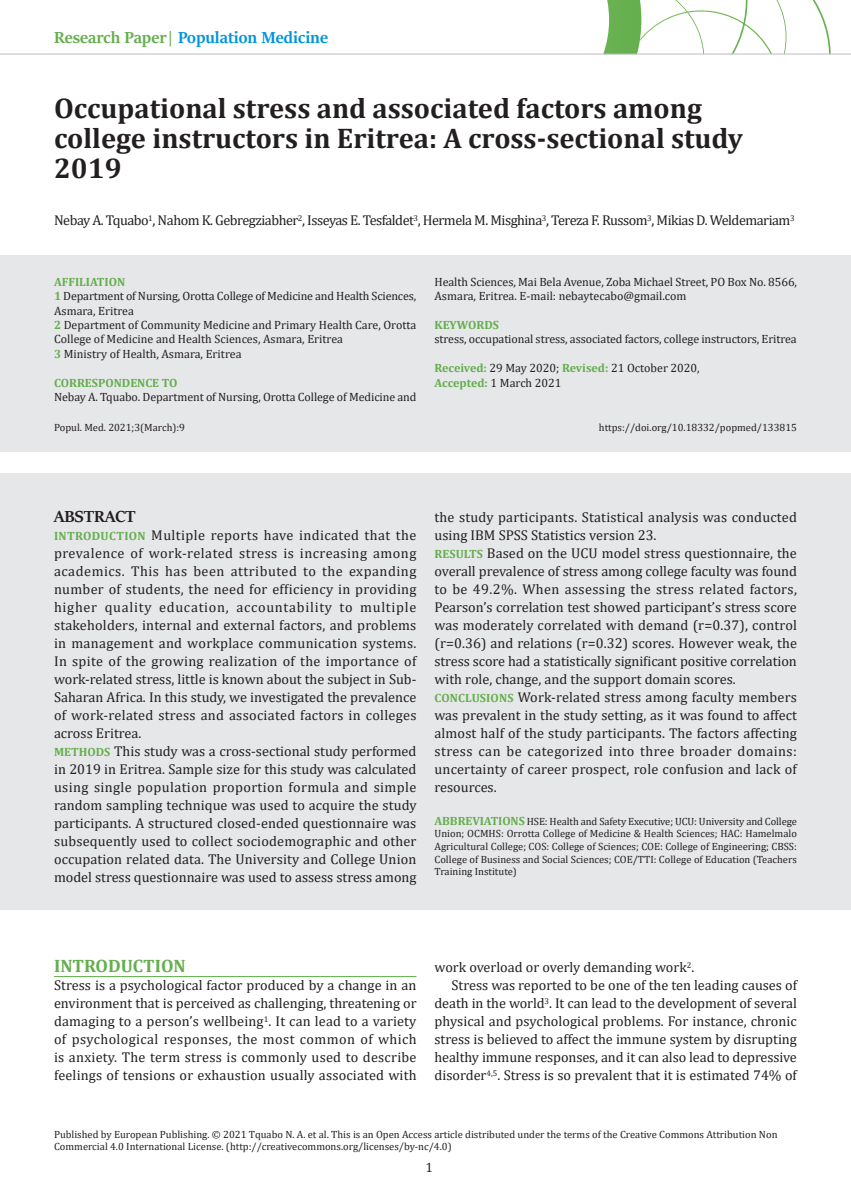
<style>
.page{position:relative;width:851px;height:1191px;background:#fff}
.page>*{position:absolute;margin:0;border:0;box-sizing:border-box;transform-origin:0 0}
.t1{font:700 28.5px/30px "Cambria";color:#231f20}
.t2{font:700 18px "Sitka Banner";color:#0095d9}
.t3{font:700 18px "Cambria";color:#64ae4d}
.t4{font:700 18px "Sitka Banner";color:#231f20}
.t5{font:14.25px/18px "Cambria";letter-spacing:.005em;color:#231f20}
.t6{font:14.25px "Cambria";letter-spacing:-.035em;color:#231f20}
.t7{font:13.5px "Cambria";color:#231f20}
.t8{font:12px/14.4px "Cambria";letter-spacing:-.005em;color:#231f20}
.t9{font:700 12px "Cambria";color:#64ae4d}
.t10{font:10.5px/12.6px "Cambria";color:#231f20}
.s1{color:#64ae4d}
.s2{font-weight:700;color:#64ae4d}
.s3{font-weight:700;font-size:12px;color:#64ae4d}
</style>
<div class="page">
<svg style="left:536px;top:0;width:294px;height:54px"></svg>
<hr style="left:0;top:54px;width:850px;height:1px;background:#bcbdc0">
<div style="left:0;top:255px;width:850px;height:197px;background:#e6e7e9"></div>
<div style="left:0;top:473px;width:850px;height:437px;background:#e6e7e9"></div>
<hr style="left:54px;top:976px;width:362px;height:1px;background:#64ae4d">
<p class="t2" style="left:54px;top:25px;width:275px"><span class="s1">Research Paper|</span> Population Medicine</p>
<h1 class="t1" style="left:54px;top:93px;width:690px">Occupational stress and associated factors among college instructors in Eritrea: A cross-sectional study<br>2019</h1>
<p class="t6" style="left:54px;top:212px;width:742px">Nebay A. Tquabo<sup>1</sup>, Nahom K. Gebregziabher<sup>2</sup>, Isseyas E. Tesfaldet<sup>3</sup>, Hermela M. Misghina<sup>3</sup>, Tereza F. Russom<sup>3</sup>, Mikias D. Weldemariam<sup>3</sup></p>
<p class="t8" style="left:54px;top:274px;width:364px"><span class="s2">AFFILIATION<br>1</span> Department of Nursing, Orotta College of Medicine and Health Sciences, Asmara, Eritrea<br><span class="s2">2</span> Department of Community Medicine and Primary Health Care, Orotta College of Medicine and Health Sciences, Asmara, Eritrea<br><span class="s2">3</span> Ministry of Health, Asmara, Eritrea</p>
<p class="t9" style="left:54px;top:374px;width:125px">CORRESPONDENCE TO</p>
<p class="t8" style="left:54px;top:390px;width:364px">Nebay A. Tquabo. Department of Nursing, Orotta College of Medicine and</p>
<p class="t8" style="left:434px;top:274px;width:364px">Health Sciences, Mai Bela Avenue, Zoba Michael Street, PO Box No. 8566,<br>Asmara, Eritrea. E-mail: nebaytecabo@gmail.com</p>
<p class="t9" style="left:434px;top:316px;width:66px">KEYWORDS</p>
<p class="t8" style="left:434px;top:332px;width:364px">stress, occupational stress, associated factors, college instructors, Eritrea</p>
<p class="t8" style="left:434px;top:361px;width:266px"><span class="s2">Received:</span> 29 May 2020; <span class="s2">Revised:</span> 21 October 2020,<br><span class="s2">Accepted:</span> 1 March 2021</p>
<p class="t10" style="left:54px;top:421px;width:133px">Popul. Med. 2021;3(March):9</p>
<p class="t10" style="left:598px;top:421px;width:199px">https://doi.org/10.18332/popmed/133815</p>
<p class="t4" style="left:54px;top:504px;width:83px">ABSTRACT</p>
<p class="t5" style="left:54px;top:526px;width:364px"><span class="s3">INTRODUCTION</span> Multiple reports have indicated that the prevalence of work-related stress is increasing among academics. This has been attributed to the expanding number of students, the need for efficiency in providing higher quality education, accountability to multiple stakeholders, internal and external factors, and problems in management and workplace communication systems.<br>In spite of the growing realization of the importance of work-related stress, little is known about the subject in Sub-Saharan Africa. In this study, we investigated the prevalence of work-related stress and associated factors in colleges across Eritrea.<br><span class="s3">METHODS</span> This study was a cross-sectional study performed in 2019 in Eritrea. Sample size for this study was calculated using single population proportion formula and simple random sampling technique was used to acquire the study participants. A structured closed-ended questionnaire was subsequently used to collect sociodemographic and other occupation related data. The University and College Union model stress questionnaire was used to assess stress among</p>
<p class="t5" style="left:434px;top:508px;width:364px">the study participants. Statistical analysis was conducted using IBM SPSS Statistics version 23.<br><span class="s3">RESULTS</span> Based on the UCU model stress questionnaire, the overall prevalence of stress among college faculty was found to be 49.2%. When assessing the stress related factors, Pearson’s correlation test showed participant’s stress score was moderately correlated with demand (r=0.37), control (r=0.36) and relations (r=0.32) scores. However weak, the stress score had a statistically significant positive correlation with role, change, and the support domain scores.<br><span class="s3">CONCLUSIONS</span> Work-related stress among faculty members was prevalent in the study setting, as it was found to affect almost half of the study participants. The factors affecting stress can be categorized into three broader domains: uncertainty of career prospect, role confusion and lack of resources.</p>
<p class="t10" style="left:434px;top:814px;width:364px;text-align:justify"><span class="s3">ABBREVIATIONS</span> HSE: Health and Safety Executive; UCU: University and College Union; OCMHS: Orrotta College of Medicine &amp; Health Sciences; HAC: Hamelmalo Agricultural College; COS: College of Sciences; COE: College of Engineering; CBSS:<br>College of Business and Social Sciences; COE/TTI: College of Education (Teachers Training Institute)</p>
<p class="t3" style="left:54px;top:953px;width:133px">INTRODUCTION</p>
<p class="t5" style="left:54px;top:976px;width:364px;text-align:justify">Stress is a psychological factor produced by a change in an environment that is perceived as challenging, threatening or damaging to a person’s wellbeing<sup>1</sup>. It can lead to a variety of psychological responses, the most common of which is anxiety. The term stress is commonly used to describe feelings of tensions or exhaustion usually associated with</p>
<p class="t5" style="left:434px;top:958px;width:261px">work overload or overly demanding work<sup>2</sup>.</p>
<p class="t5" style="left:451px;top:976px;width:347px">Stress was reported to be one of the ten leading causes of</p>
<p class="t5" style="left:434px;top:994px;width:364px">death in the world<sup>3</sup>. It can lead to the development of several</p>
<p class="t5" style="left:434px;top:1012px;width:364px">physical and psychological problems. For instance, chronic</p>
<p class="t5" style="left:434px;top:1030px;width:364px">stress is believed to affect the immune system by disrupting</p>
<p class="t5" style="left:434px;top:1048px;width:364px">healthy immune responses, and it can also lead to depressive</p>
<p class="t5" style="left:434px;top:1066px;width:364px">disorder<sup>4,5</sup>. Stress is so prevalent that it is estimated 74% of</p>
<p class="t10" style="left:54px;top:1127px;width:725px">Published by European Publishing. © 2021 Τquabo N. A. et al. This is an Open Access article distributed under the terms of the Creative Commons Attribution Non<br>Commercial 4.0 International License. (http://creativecommons.org/licenses/by-nc/4.0)</p>
<p class="t7" style="left:425px;top:1159px;width:9px">1</p>
</div>
